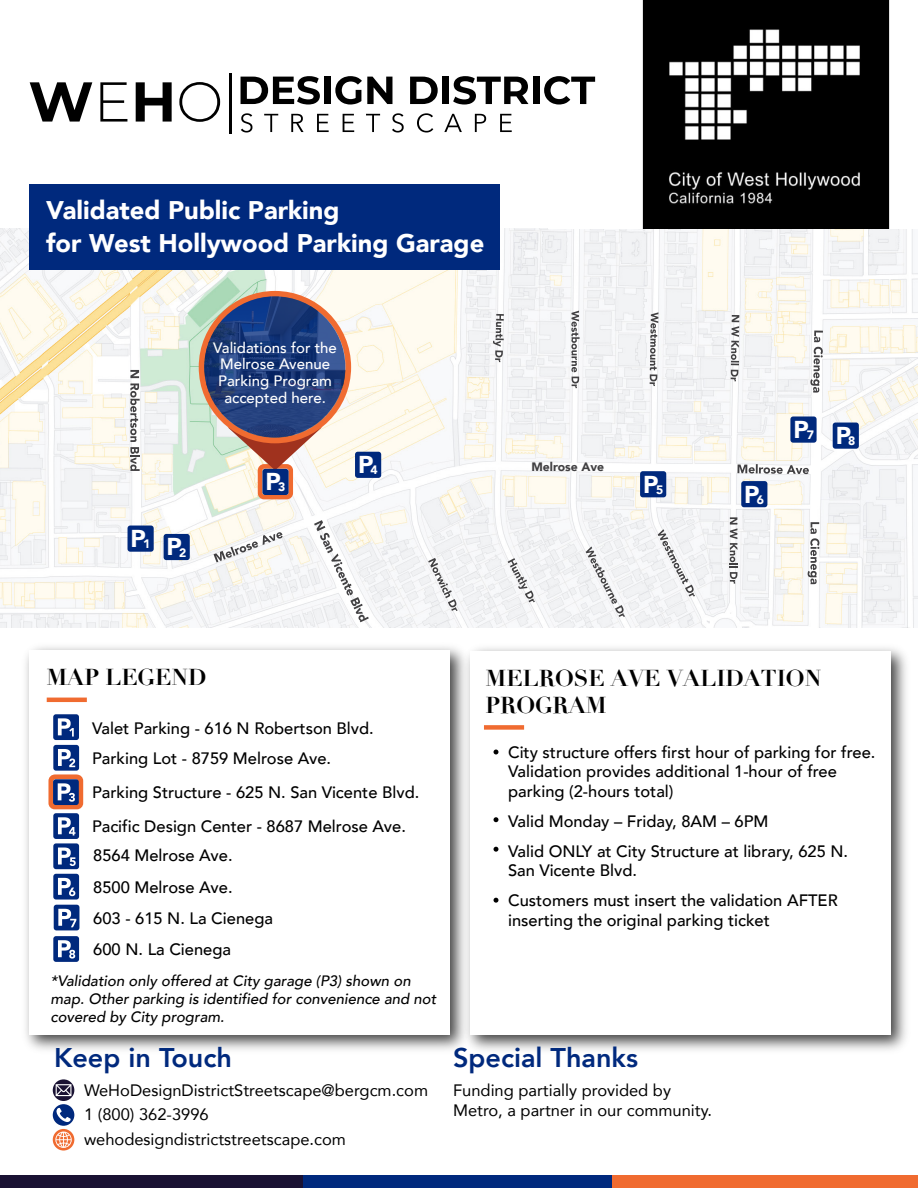
<style>
.page{position:relative;width:918px;height:1188px;background:#fff}
.page>*{position:absolute;margin:0;border:0;box-sizing:border-box;transform-origin:0 0}
.t1{font:800 27px "Avenir";color:#00297d}
.t2{font:900 25.5px/33px "Avenir";color:#fff}
.t3{font:900 24.45px "Avenir";color:#fff}
.t4{font:700 22.5px/26.5px "Didot";color:#000}
.t5{font:500 16.5px/19.5px "Avenir";color:#000}
.t6{font:16.5px/24.3px "Avenir";color:#000}
.t7{font:italic 500 15px/18px "Avenir";color:#000}
.t8{font:500 15px/16.8px "Avenir";color:#fff;text-align:center}
.t9{font:900 12.15px "Avenir";color:#414042}
.s1{font-size:12.15px}
</style>
<div class="page">
<img style="left:0;top:228px;width:917px;height:400px">
<div style="left:258px;top:464px;width:35px;height:35px;border:5px solid #f06b30;border-radius:4px"></div>
<div style="left:128px;top:526px;width:26px;height:26px;background:#00297d;border-radius:3px"></div>
<div style="left:164px;top:534px;width:26px;height:26px;background:#00297d;border-radius:3px"></div>
<div style="left:262px;top:469px;width:27px;height:26px;background:#00297d;border-radius:3px"></div>
<div style="left:355px;top:452px;width:26px;height:26px;background:#00297d;border-radius:3px"></div>
<div style="left:640px;top:471px;width:26px;height:26px;background:#00297d;border-radius:3px"></div>
<div style="left:741px;top:481px;width:26px;height:26px;background:#00297d;border-radius:3px"></div>
<div style="left:790px;top:416px;width:27px;height:27px;background:#00297d;border-radius:3px"></div>
<div style="left:833px;top:423px;width:26px;height:26px;background:#00297d;border-radius:3px"></div>
<svg style="left:314px;top:520px;width:55px;height:102px"></svg>
<svg style="left:810px;top:331px;width:13px;height:62px"></svg>
<svg style="left:808px;top:522px;width:11px;height:62px"></svg>
<svg style="left:737px;top:464px;width:72px;height:10px"></svg>
<svg style="left:130px;top:370px;width:10px;height:101px"></svg>
<svg style="left:508px;top:558px;width:27px;height:44px"></svg>
<svg style="left:428px;top:558px;width:30px;height:53px"></svg>
<svg style="left:493px;top:314px;width:11px;height:48px"></svg>
<svg style="left:586px;top:546px;width:39px;height:71px"></svg>
<svg style="left:658px;top:529px;width:37px;height:68px"></svg>
<svg style="left:730px;top:517px;width:8px;height:67px"></svg>
<svg style="left:731px;top:315px;width:8px;height:66px"></svg>
<svg style="left:650px;top:312px;width:8px;height:74px"></svg>
<svg style="left:571px;top:311px;width:9px;height:77px"></svg>
<svg style="left:214px;top:532px;width:69px;height:30px"></svg>
<svg style="left:202px;top:294px;width:146px;height:176px"></svg>
<div style="left:199px;top:291px;width:152px;height:152px;border:6px solid #f06b30;border-radius:50%"></div>
<img style="left:473px;top:647px;width:434px;height:404px">
<div style="left:470px;top:651px;width:421px;height:384px;background:#fff"></div>
<img style="left:25px;top:646px;width:448px;height:404px">
<div style="left:30px;top:650px;width:420px;height:385px;background:#fff"></div>
<img style="left:548px;top:1px;width:369px;height:228px">
<div style="left:612px;top:1175px;width:306px;height:13px;background:#f06b30"></div>
<div style="left:0;top:1175px;width:306px;height:13px;background:#1a1233"></div>
<div style="left:304px;top:1175px;width:308px;height:13px;background:#00297d"></div>
<svg style="left:494px;top:750px;width:4px;height:4px"></svg>
<svg style="left:494px;top:817px;width:4px;height:5px"></svg>
<svg style="left:494px;top:847px;width:4px;height:5px"></svg>
<svg style="left:494px;top:898px;width:4px;height:5px"></svg>
<div style="left:53px;top:714px;width:26px;height:26px;background:#00297d;border-radius:3px"></div>
<svg style="left:58px;top:718px;width:16px;height:19px"></svg>
<div style="left:53px;top:745px;width:26px;height:26px;background:#00297d;border-radius:3px"></div>
<svg style="left:58px;top:749px;width:17px;height:18px"></svg>
<div style="left:48px;top:775px;width:35px;height:34px;border:4px solid #f06b30;border-radius:4px"></div>
<div style="left:53px;top:779px;width:26px;height:26px;background:#00297d;border-radius:3px"></div>
<svg style="left:58px;top:783px;width:17px;height:19px"></svg>
<div style="left:53px;top:813px;width:26px;height:26px;background:#00297d;border-radius:3px"></div>
<svg style="left:58px;top:817px;width:17px;height:18px"></svg>
<div style="left:53px;top:843px;width:26px;height:26px;background:#00297d;border-radius:3px"></div>
<svg style="left:58px;top:848px;width:18px;height:18px"></svg>
<div style="left:53px;top:874px;width:26px;height:26px;background:#00297d;border-radius:3px"></div>
<svg style="left:58px;top:878px;width:17px;height:18px"></svg>
<div style="left:54px;top:905px;width:25px;height:25px;background:#00297d;border-radius:3px"></div>
<svg style="left:58px;top:909px;width:18px;height:18px"></svg>
<div style="left:53px;top:936px;width:26px;height:26px;background:#00297d;border-radius:3px"></div>
<svg style="left:58px;top:940px;width:17px;height:19px"></svg>
<svg style="left:53px;top:1079px;width:21px;height:22px"></svg>
<div style="left:53px;top:1104px;width:21px;height:22px;background:#00297d;border-radius:50%"></div>
<svg style="left:53px;top:1129px;width:21px;height:22px"></svg>
<svg style="left:56px;top:1108px;width:15px;height:14px"></svg>
<svg style="left:56px;top:1084px;width:15px;height:12px"></svg>
<svg style="left:55px;top:1132px;width:17px;height:16px"></svg>
<div style="left:29px;top:184px;width:471px;height:86px;background:#00297d"></div>
<div style="left:484px;top:725px;width:40px;height:5px;background:#f06b30"></div>
<hr style="left:47px;top:698px;width:40px;height:4px;background:#f06b30">
<svg style="left:30px;top:82px;width:62px;height:40px"></svg>
<svg style="left:100px;top:82px;width:27px;height:40px"></svg>
<svg style="left:136px;top:82px;width:36px;height:40px"></svg>
<svg style="left:179px;top:82px;width:41px;height:40px"></svg>
<svg style="left:241px;top:76px;width:79px;height:29px"></svg>
<div style="left:324px;top:77px;width:7px;height:27px;background:#000"></div>
<svg style="left:335px;top:76px;width:57px;height:29px"></svg>
<svg style="left:410px;top:77px;width:28px;height:27px"></svg>
<div style="left:442px;top:77px;width:7px;height:27px;background:#000"></div>
<svg style="left:453px;top:76px;width:75px;height:29px"></svg>
<div style="left:533px;top:77px;width:6px;height:27px;background:#000"></div>
<svg style="left:544px;top:76px;width:51px;height:29px"></svg>
<svg style="left:241px;top:113px;width:11px;height:20px"></svg>
<svg style="left:264px;top:114px;width:14px;height:18px"></svg>
<svg style="left:291px;top:114px;width:13px;height:18px"></svg>
<svg style="left:317px;top:114px;width:12px;height:18px"></svg>
<svg style="left:343px;top:114px;width:11px;height:18px"></svg>
<svg style="left:366px;top:114px;width:14px;height:18px"></svg>
<svg style="left:392px;top:113px;width:12px;height:20px"></svg>
<svg style="left:417px;top:113px;width:16px;height:20px"></svg>
<svg style="left:444px;top:114px;width:18px;height:18px"></svg>
<svg style="left:475px;top:114px;width:11px;height:18px"></svg>
<svg style="left:500px;top:114px;width:12px;height:18px"></svg>
<hr style="left:230px;top:74px;width:2px;height:60px;background:#000">
<svg style="left:204px;top:296px;width:141px;height:141px;background:#203d7b"></svg>
<h2 class="t2" style="left:46px;top:193px;width:440px">Validated Public Parking<br>for West Hollywood Parking Garage</h2>
<h3 class="t3" style="left:131px;top:522px;width:57px">P<span class="s1">1</span> P<sub>2</sub></h3>
<p class="t8" style="left:213px;top:338px;width:125px">Validations for the<br>Melrose Avenue<br>Parking Program accepted here.</p>
<h3 class="t3" style="left:265px;top:461px;width:21px">P<span class="s1">3</span></h3>
<h3 class="t3" style="left:358px;top:444px;width:21px">P<span class="s1">4</span></h3>
<p class="t9" style="left:531px;top:457px;width:74px">Melrose Ave</p>
<h3 class="t3" style="left:643px;top:463px;width:22px">P<span class="s1">5</span></h3>
<h3 class="t3" style="left:744px;top:473px;width:21px">P<span class="s1">6</span></h3>
<h3 class="t3" style="left:793px;top:411px;width:64px">P<span class="s1">7</span> P<sub>8</sub></h3>
<h3 class="t4" style="left:46px;top:664px;width:161px">MAP LEGEND</h3>
<p class="t5" style="left:92px;top:712px;width:283px;line-height:30.5px">Valet Parking - 616 N Robertson Blvd.<br>Parking Lot - 8759 Melrose Ave.</p>
<p class="t5" style="left:92px;top:774px;width:329px;line-height:33.9px">Parking Structure - 625 N. San Vicente Blvd.<br>Pacific Design Center - 8687 Melrose Ave.</p>
<p class="t5" style="left:93px;top:839px;width:141px;line-height:32px">8564 Melrose Ave.<br>8500 Melrose Ave.</p>
<p class="t5" style="left:93px;top:902px;width:181px;line-height:30.9px">603 - 615 N. La Cienega<br>600 N. La Cienega</p>
<p class="t7" style="left:50px;top:972px;width:387px">*Validation only offered at City garage (P3) shown on map. Other parking is identified for convenience and not covered by City program.</p>
<h1 class="t1" style="left:54px;top:1037px;width:179px">Keep in Touch</h1>
<p class="t6" style="left:84px;top:1078px;width:346px">WeHoDesignDistrictStreetscape@bergcm.com<br>1 (800) 362-3996 wehodesigndistrictstreetscape.com</p>
<h3 class="t4" style="left:486px;top:665px;width:337px">MELROSE AVE VALIDATION<br>PROGRAM</h3>
<p class="t5" style="left:508px;top:741px;width:369px">City structure offers first hour of parking for free.<br>Validation provides additional 1-hour of free parking (2-hours total)</p>
<p class="t5" style="left:508px;top:805px;width:342px;line-height:30px">Valid Monday – Friday, 8AM – 6PM<br>Valid ONLY at City Structure at library, 625 N.</p>
<p class="t5" style="left:508px;top:854px;width:331px;line-height:30px">San Vicente Blvd.<br>Customers must insert the validation AFTER</p>
<p class="t5" style="left:508px;top:909px;width:263px">inserting the original parking ticket</p>
<h1 class="t1" style="left:453px;top:1037px;width:187px">Special Thanks</h1>
<p class="t6" style="left:453px;top:1080px;width:260px;line-height:19.8px">Funding partially provided by<br>Metro, a partner in our community.</p>
</div>
